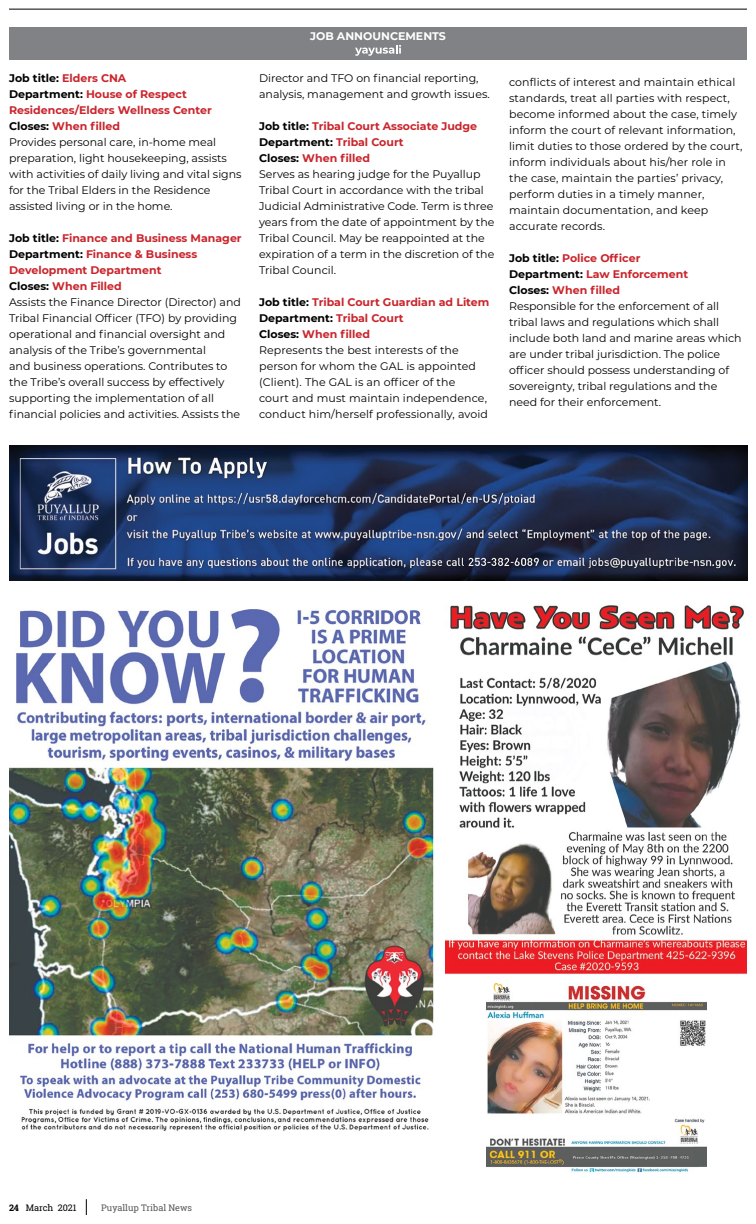
<style>
.page{position:relative;width:756px;height:1224px;background:#fff}
.page>*{position:absolute;margin:0;border:0;box-sizing:border-box;transform-origin:0 0}
.t1{font:11px/16px "Montserrat";color:#000}
.t2{font:700 11px "Montserrat";color:#fff}
.t3{font:9px "Roboto Slab";color:#58595b}
.t4{font:9px "Roboto Slab";color:#000}
.s1{font-weight:700}
.s2{font-weight:700;color:#c9252c}
</style>
<div class="page">
<svg style="left:86px;top:1199px;width:1px;height:16px"></svg>
<hr style="left:9px;top:9px;width:738px;height:1px;background:#000">
<img style="left:9px;top:445px;width:738px;height:136px">
<div style="left:9px;top:27px;width:738px;height:32px;background:#808285"></div>
<svg style="left:355px;top:45px;width:46px;height:11px"></svg>
<img style="left:486px;top:983px;width:220px;height:190px">
<img style="left:445px;top:604px;width:302px;height:370px">
<img style="left:9px;top:609px;width:425px;height:522px">
<p class="t1" style="left:9px;top:70px;width:234px"><span class="s1">Job title:</span> <span class="s2">Elders CNA<br></span><span class="s1">Department:</span> <span class="s2">House of Respect Residences/Elders Wellness Center </span><span class="s1">Closes:</span> <span class="s2">When filled<br></span>Provides personal care, in-home meal preparation, light housekeeping, assists with activities of daily living and vital signs for the Tribal Elders in the Residence assisted living or in the home.</p>
<p class="t1" style="left:9px;top:230px;width:234px"><span class="s1">Job title:</span> <span class="s2">Finance and Business Manager </span><span class="s1">Department:</span> <span class="s2">Finance &amp; Business Development Department<br></span><span class="s1">Closes:</span> <span class="s2">When Filled<br></span>Assists the Finance Director (Director) and Tribal Financial Officer (TFO) by providing operational and financial oversight and analysis of the Tribe’s governmental<br>and business operations. Contributes to the Tribe’s overall success by effectively supporting the implementation of all financial policies and activities. Assists the</p>
<p class="t2" style="left:310px;top:28px;width:137px">JOB ANNOUNCEMENTS</p>
<p class="t1" style="left:259px;top:70px;width:232px">Director and TFO on financial reporting, analysis, management and growth issues.</p>
<p class="t1" style="left:259px;top:118px;width:237px"><span class="s1">Job title:</span> <span class="s2">Tribal Court Associate Judge </span><span class="s1">Department:</span> <span class="s2">Tribal Court<br></span><span class="s1">Closes:</span> <span class="s2">When filled<br></span>Serves as hearing judge for the Puyallup Tribal Court in accordance with the tribal Judicial Administrative Code. Term is three years from the date of appointment by the Tribal Council. May be reappointed at the expiration of a term in the discretion of the Tribal Council.</p>
<p class="t1" style="left:259px;top:294px;width:232px"><span class="s1">Job title:</span> <span class="s2">Tribal Court Guardian ad Litem </span><span class="s1">Department:</span> <span class="s2">Tribal Court<br></span><span class="s1">Closes:</span> <span class="s2">When filled<br></span>Represents the best interests of the person for whom the GAL is appointed (Client). The GAL is an officer of the<br>court and must maintain independence, conduct him/herself professionally, avoid</p>
<p class="t1" style="left:509px;top:74px;width:235px">conflicts of interest and maintain ethical standards, treat all parties with respect, become informed about the case, timely inform the court of relevant information, limit duties to those ordered by the court, inform individuals about his/her role in the case, maintain the parties’ privacy, perform duties in a timely manner, maintain documentation, and keep accurate records.</p>
<p class="t1" style="left:509px;top:250px;width:234px"><span class="s1">Job title:</span> <span class="s2">Police Officer<br></span><span class="s1">Department:</span> <span class="s2">Law Enforcement<br></span><span class="s1">Closes:</span> <span class="s2">When filled<br></span>Responsible for the enforcement of all tribal laws and regulations which shall include both land and marine areas which are under tribal jurisdiction. The police officer should possess understanding of sovereignty, tribal regulations and the need for their enforcement.</p>
<p class="t4" style="left:9px;top:1202px;width:69px"><span class="s1">24</span> March 2021</p>
<p class="t3" style="left:101px;top:1202px;width:92px">Puyallup Tribal News</p>
</div>
